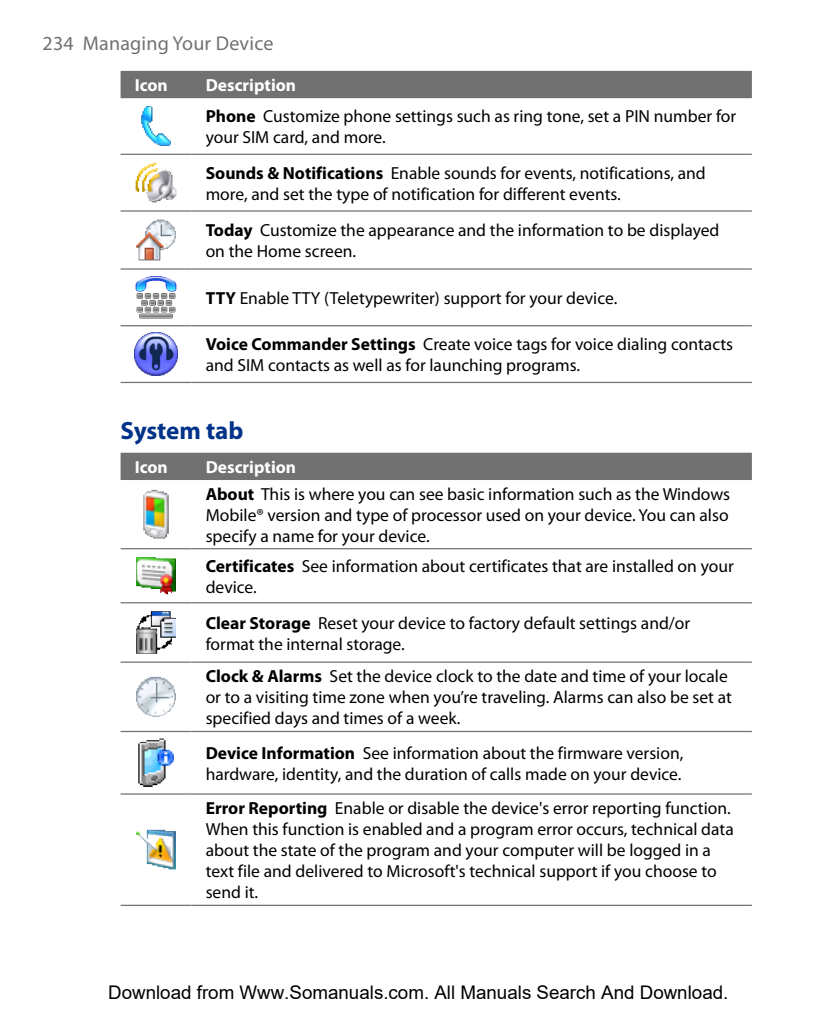
<style>
.page{position:relative;width:837px;height:1028px;background:#fff}
.page>*{position:absolute;margin:0;border:0;box-sizing:border-box;transform-origin:0 0}
.t1{font:700 25px "Myriad Pro";color:#003389}
.t2{font:20px "Myriad Pro";letter-spacing:.01em;color:#727172}
.t3{font:18.75px "Arial";color:#000}
.t4{font:17.5px/21px "Myriad Pro";color:#000}
.t5{font:700 17.5px "Myriad Pro";letter-spacing:-.005em;color:#fff}
.s1{font-weight:700;color:#fff}
.s2{font-weight:700}
</style>
<div class="page">
<div style="left:120px;top:71px;width:631px;height:27px;background:#727172"></div>
<hr style="left:120px;top:154px;width:71px;height:1px;background:#727172">
<hr style="left:191px;top:154px;width:560px;height:1px;background:#727172">
<hr style="left:120px;top:210px;width:71px;height:2px;background:#727172">
<hr style="left:191px;top:210px;width:560px;height:2px;background:#727172">
<hr style="left:120px;top:268px;width:71px;height:2px;background:#727172">
<hr style="left:191px;top:268px;width:560px;height:2px;background:#727172">
<hr style="left:120px;top:325px;width:71px;height:1px;background:#727172">
<hr style="left:191px;top:325px;width:560px;height:1px;background:#727172">
<hr style="left:120px;top:382px;width:71px;height:1px;background:#727172">
<hr style="left:191px;top:382px;width:560px;height:1px;background:#727172">
<img style="left:141px;top:106px;width:30px;height:40px">
<img style="left:135px;top:163px;width:41px;height:40px">
<img style="left:136px;top:219px;width:40px;height:42px">
<img style="left:135px;top:276px;width:42px;height:43px">
<img style="left:135px;top:333px;width:42px;height:42px">
<div style="left:120px;top:453px;width:631px;height:27px;background:#727172"></div>
<hr style="left:120px;top:548px;width:71px;height:1px;background:#727172">
<hr style="left:191px;top:548px;width:560px;height:1px;background:#727172">
<hr style="left:120px;top:602px;width:71px;height:1px;background:#727172">
<hr style="left:191px;top:602px;width:560px;height:1px;background:#727172">
<hr style="left:120px;top:661px;width:71px;height:2px;background:#727172">
<hr style="left:191px;top:661px;width:560px;height:2px;background:#727172">
<hr style="left:120px;top:731px;width:71px;height:1px;background:#727172">
<hr style="left:191px;top:731px;width:560px;height:1px;background:#727172">
<hr style="left:120px;top:793px;width:71px;height:1px;background:#727172">
<hr style="left:191px;top:793px;width:560px;height:1px;background:#727172">
<hr style="left:120px;top:904px;width:71px;height:2px;background:#727172">
<hr style="left:191px;top:904px;width:560px;height:2px;background:#727172">
<img style="left:143px;top:489px;width:26px;height:49px">
<img style="left:136px;top:557px;width:40px;height:37px">
<img style="left:136px;top:611px;width:40px;height:42px">
<img style="left:136px;top:677px;width:40px;height:40px">
<img style="left:138px;top:738px;width:36px;height:49px">
<img style="left:136px;top:829px;width:40px;height:40px">
<p class="t2" style="left:43px;top:31px;width:232px">234 Managing Your Device</p>
<p class="t5" style="left:135px;top:74px;width:34px">Icon</p>
<p class="t4" style="left:206px;top:70px;width:532px;line-height:30.8px"><span class="s1">Description<br></span><span class="s2">Phone</span> Customize phone settings such as ring tone, set a PIN number for</p>
<p class="t4" style="left:206px;top:119px;width:501px;line-height:35.8px">your SIM card, and more.<br><span class="s2">Sounds &amp; Notifications</span> Enable sounds for events, notifications, and</p>
<p class="t4" style="left:206px;top:175px;width:515px;line-height:36.2px">more, and set the type of notification for different events.<br><span class="s2">Today</span> Customize the appearance and the information to be displayed</p>
<p class="t4" style="left:206px;top:240px;width:152px">on the Home screen.</p>
<p class="t4" style="left:206px;top:287px;width:413px"><span class="s2">TTY</span> Enable TTY (Teletypewriter) support for your device.</p>
<p class="t4" style="left:206px;top:333px;width:529px"><span class="s2">Voice Commander Settings</span> Create voice tags for voice dialing contacts and SIM contacts as well as for launching programs.</p>
<h1 class="t1" style="left:120px;top:414px;width:124px">System tab</h1>
<p class="t5" style="left:135px;top:455px;width:34px">Icon</p>
<p class="t4" style="left:206px;top:453px;width:525px;line-height:26.8px"><span class="s1">Description<br></span><span class="s2">About</span> This is where you can see basic information such as the Windows</p>
<p class="t4" style="left:206px;top:504px;width:524px">Mobile® version and type of processor used on your device. You can also specify a name for your device.</p>
<p class="t4" style="left:206px;top:555px;width:529px"><span class="s2">Certificates</span> See information about certificates that are installed on your device.</p>
<p class="t4" style="left:206px;top:612px;width:486px"><span class="s2">Clear Storage</span> Reset your device to factory default settings and/or format the internal storage.</p>
<p class="t4" style="left:206px;top:665px;width:527px"><span class="s2">Clock &amp; Alarms</span> Set the device clock to the date and time of your locale or to a visiting time zone when you’re traveling. Alarms can also be set at specified days and times of a week.</p>
<p class="t4" style="left:206px;top:742px;width:479px"><span class="s2">Device Information</span> See information about the firmware version, hardware, identity, and the duration of calls made on your device.</p>
<p class="t4" style="left:206px;top:797px;width:529px"><span class="s2">Error Reporting</span> Enable or disable the device's error reporting function.<br>When this function is enabled and a program error occurs, technical data about the state of the program and your computer will be logged in a text file and delivered to Microsoft's technical support if you choose to send it.</p>
<p class="t3" style="left:108px;top:982px;width:621px">Download from Www.Somanuals.com. All Manuals Search And Download.</p>
</div>
